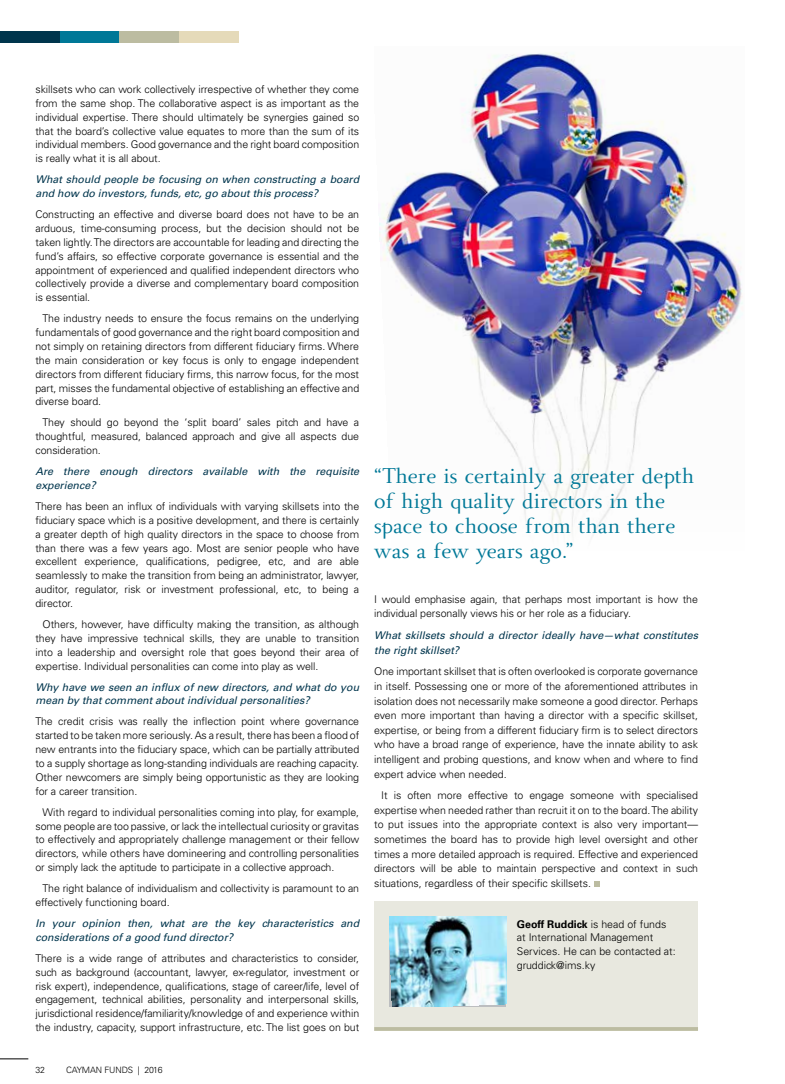
<style>
.page{position:relative;width:785px;height:1084px;background:#fff}
.page>*{position:absolute;margin:0;border:0;box-sizing:border-box;transform-origin:0 0}
.t1{font:22.5px/25px "Beln";color:#007897}
.t2{font:300 10.62px/13.9px "Univers";letter-spacing:-.005em;color:#000;text-align:justify}
.t3{font:italic 10.62px/13.9px "Univers";color:#00354d}
.t4{font:300 8.75px "Univers";letter-spacing:-.01em;color:#000}
.s1{font-weight:700}
</style>
<div class="page">
<div style="left:179px;top:31px;width:60px;height:12px;background:#e5dab9"></div>
<div style="left:119px;top:31px;width:60px;height:12px;background:#bcbca1"></div>
<div style="left:59px;top:31px;width:60px;height:12px;background:#007897"></div>
<div style="left:0;top:31px;width:60px;height:12px;background:#00354d"></div>
<svg style="left:0;top:1058px;width:28px;height:1px"></svg>
<img style="left:379px;top:52px;width:364px;height:482px">
<div style="left:374px;top:901px;width:324px;height:130px;background:#e8e8df"></div>
<svg style="left:594px;top:881px;width:6px;height:5px"></svg>
<hr style="left:374px;top:1027px;width:324px;height:4px;background:#bcbca1">
<img style="left:389px;top:916px;width:117px;height:90px">
<p class="t2" style="left:35px;top:82px;width:325px">skillsets who can work collectively irrespective of whether they come from the same shop. The collaborative aspect is as important as the individual expertise. There should ultimately be synergies gained so that the board’s collective value equates to more than the sum of its individual members. Good governance and the right board composition is really what it is all about.</p>
<p class="t3" style="left:35px;top:173px;width:325px">What should people be focusing on when constructing a board and how do investors, funds, etc, go about this process?</p>
<p class="t2" style="left:35px;top:207px;width:325px">Constructing an effective and diverse board does not have to be an arduous, time-consuming process, but the decision should not be taken lightly. The directors are accountable for leading and directing the fund’s affairs, so effective corporate governance is essential and the appointment of experienced and qualified independent directors who collectively provide a diverse and complementary board composition is essential.</p>
<p class="t2" style="left:35px;top:312px;width:325px;text-indent:7px">The industry needs to ensure the focus remains on the underlying fundamentals of good governance and the right board composition and not simply on retaining directors from different fiduciary firms. Where the main consideration or key focus is only to engage independent directors from different fiduciary firms, this narrow focus, for the most part, misses the fundamental objective of establishing an effective and diverse board.</p>
<p class="t2" style="left:35px;top:416px;width:325px;text-indent:7px">They should go beyond the ‘split board’ sales pitch and have a thoughtful, measured, balanced approach and give all aspects due consideration.</p>
<p class="t3" style="left:35px;top:464px;width:325px">Are there enough directors available with the requisite experience?</p>
<p class="t2" style="left:35px;top:499px;width:325px">There has been an influx of individuals with varying skillsets into the fiduciary space which is a positive development, and there is certainly a greater depth of high quality directors in the space to choose from than there was a few years ago. Most are senior people who have excellent experience, qualifications, pedigree, etc, and are able seamlessly to make the transition from being an administrator, lawyer, auditor, regulator, risk or investment professional, etc, to being a director.</p>
<p class="t2" style="left:35px;top:617px;width:325px;text-indent:7px">Others, however, have difficulty making the transition, as although they have impressive technical skills, they are unable to transition into a leadership and oversight role that goes beyond their area of expertise. Individual personalities can come into play as well.</p>
<p class="t3" style="left:35px;top:680px;width:325px">Why have we seen an influx of new directors, and what do you mean by that comment about individual personalities?</p>
<p class="t2" style="left:35px;top:715px;width:325px">The credit crisis was really the inflection point where governance started to be taken more seriously. As a result, there has been a flood of new entrants into the fiduciary space, which can be partially attributed to a supply shortage as long-standing individuals are reaching capacity.<br>Other newcomers are simply being opportunistic as they are looking for a career transition.</p>
<p class="t2" style="left:35px;top:805px;width:325px;text-indent:7px">With regard to individual personalities coming into play, for example, some people are too passive, or lack the intellectual curiosity or gravitas to effectively and appropriately challenge management or their fellow directors, while others have domineering and controlling personalities or simply lack the aptitude to participate in a collective approach.</p>
<p class="t2" style="left:35px;top:881px;width:325px;text-indent:7px">The right balance of individualism and collectivity is paramount to an effectively functioning board.</p>
<p class="t3" style="left:35px;top:916px;width:325px">In your opinion then, what are the key characteristics and considerations of a good fund director?</p>
<p class="t2" style="left:35px;top:951px;width:325px">There is a wide range of attributes and characteristics to consider, such as background (accountant, lawyer, ex-regulator, investment or risk expert), independence, qualifications, stage of career/life, level of engagement, technical abilities, personality and interpersonal skills, jurisdictional residence/familiarity/knowledge of and experience within the industry, capacity, support infrastructure, etc. The list goes on but</p>
<p class="t4" style="left:35px;top:1064px;width:11px">32</p>
<p class="t4" style="left:66px;top:1064px;width:98px">CAYMAN FUNDS | 2016</p>
<h1 class="t1" style="left:374px;top:464px;width:322px">“There is certainly a greater depth of high quality directors in the space to choose from than there was a few years ago.”</h1>
<p class="t2" style="left:374px;top:592px;width:325px;line-height:14.6px">I would emphasise again, that perhaps most important is how the individual personally views his or her role as a fiduciary.</p>
<p class="t3" style="left:374px;top:628px;width:325px;line-height:14.6px">What skillsets should a director ideally have—what constitutes the right skillset?</p>
<p class="t2" style="left:374px;top:664px;width:325px;line-height:14.6px">One important skillset that is often overlooked is corporate governance in itself. Possessing one or more of the aforementioned attributes in isolation does not necessarily make someone a good director. Perhaps even more important than having a director with a specific skillset, expertise, or being from a different fiduciary firm is to select directors who have a broad range of experience, have the innate ability to ask intelligent and probing questions, and know when and where to find expert advice when needed.</p>
<p class="t2" style="left:374px;top:788px;width:325px;line-height:14.6px;text-indent:7px">It is often more effective to engage someone with specialised expertise when needed rather than recruit it on to the board. The ability to put issues into the appropriate context is also very important— sometimes the board has to provide high level oversight and other times a more detailed approach is required. Effective and experienced directors will be able to maintain perspective and context in such situations, regardless of their specific skillsets.</p>
<p class="t2" style="left:517px;top:917px;width:160px;text-align:left"><span class="s1">Geoff Ruddick</span> is head of funds at International Management<br>Services. He can be contacted at: gruddick@ims.ky</p>
</div>
